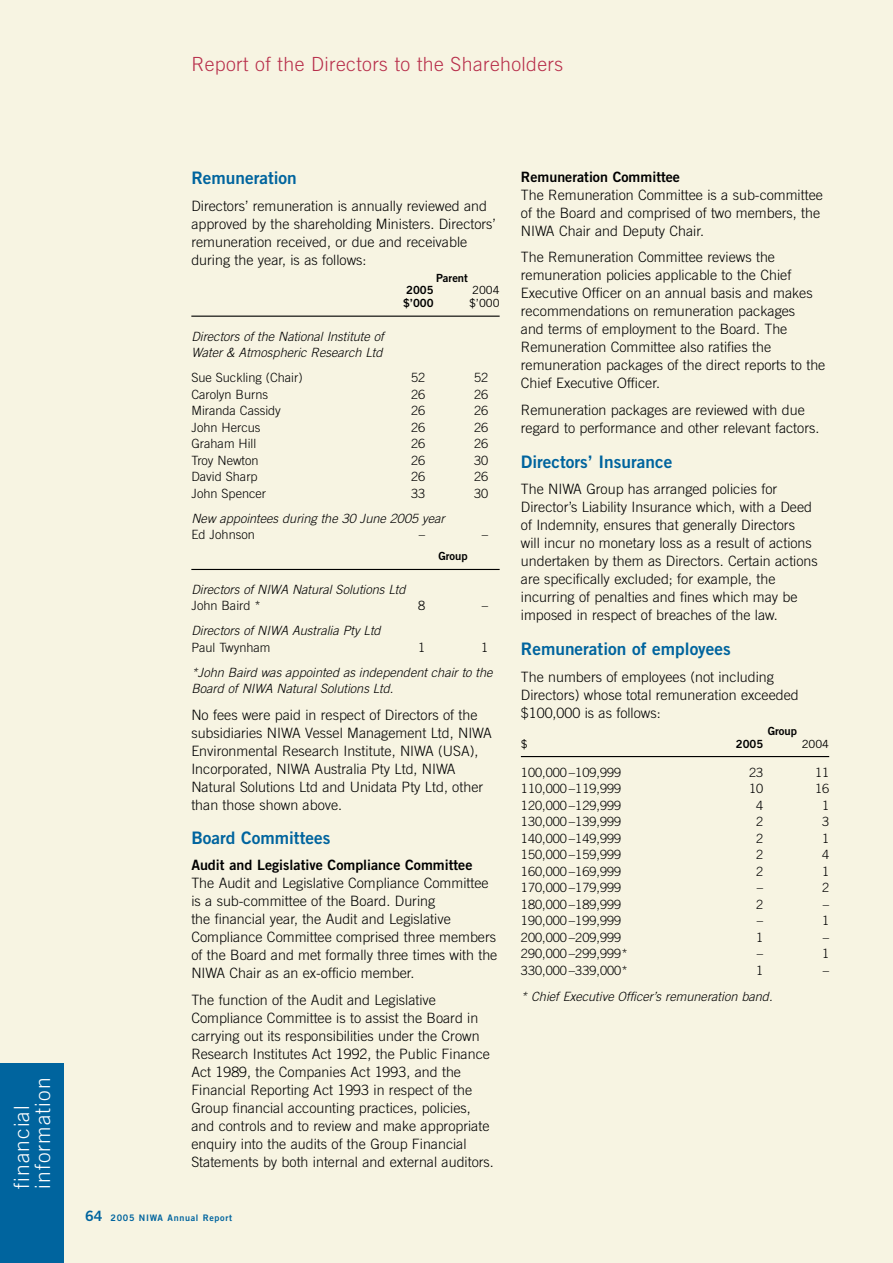
<style>
.page{position:relative;width:893px;height:1263px;background:#f7f4e2}
.page>*{position:absolute;margin:0;border:0;box-sizing:border-box;transform-origin:0 0}
.t1{font:300 21px/21px "Trade Gothic";letter-spacing:.05em;color:#fff}
.t2{font:300 19.5px "Trade Gothic";letter-spacing:.02em;color:#b82f4b}
.t3{font:17.25px "Trade Gothic Bold Two";color:#00649e}
.t4{font:300 14.25px/18px "Trade Gothic";color:#000}
.t5{font:14.25px "Trade Gothic Bold Two";color:#000}
.t6{font:300 12.75px "Trade Gothic";color:#000}
.t7{font:italic 300 12.75px/16.5px "Trade Gothic";color:#000}
.t8{font:11.25px "Trade Gothic Bold Two";color:#000}
.t9{font:11.25px "Trade Gothic";color:#000}
.t10{font:9px "Trade Gothic Bold Two";letter-spacing:.075em;color:#00649e}
.s1{font-size:14.25px}
</style>
<div class="page">
<hr style="left:521px;top:756px;width:308px;height:1px;background:#000">
<hr style="left:191px;top:316px;width:309px;height:1px;background:#000">
<hr style="left:191px;top:569px;width:309px;height:1px;background:#000">
<div style="left:0;top:1063px;width:64px;height:200px;background:#00649e"></div>
<h2 class="t2" style="left:191px;top:52px;width:373px">Report of the Directors to the Shareholders</h2>
<h1 class="t1" style="left:11px;top:1188px;width:112px;rotate:-90deg">financial information</h1>
<p class="t3" style="left:191px;top:167px;width:107px">Remuneration</p>
<p class="t4" style="left:191px;top:196px;width:306px">Directors’ remuneration is annually reviewed and approved by the shareholding Ministers. Directors’ remuneration received, or due and receivable during the year, is as follows:</p>
<p class="t8" style="left:436px;top:271px;width:33px">Parent</p>
<p class="t8" style="left:406px;top:283px;width:29px">2005</p>
<p class="t9" style="left:472px;top:284px;width:29px">2004</p>
<p class="t8" style="left:403px;top:296px;width:32px">$’000</p>
<p class="t9" style="left:469px;top:296px;width:32px">$’000</p>
<p class="t7" style="left:191px;top:328px;width:194px">Directors of the National Institute of<br>Water &amp; Atmospheric Research Ltd</p>
<p class="t6" style="left:191px;top:370px;width:113px">Sue Suckling (Chair)</p>
<p class="t6" style="left:411px;top:370px;width:16px">52</p>
<p class="t6" style="left:474px;top:370px;width:16px">52</p>
<p class="t6" style="left:191px;top:386px;width:78px">Carolyn Burns</p>
<p class="t6" style="left:411px;top:386px;width:16px">26</p>
<p class="t6" style="left:474px;top:386px;width:16px">26</p>
<p class="t6" style="left:191px;top:403px;width:91px">Miranda Cassidy</p>
<p class="t6" style="left:411px;top:403px;width:16px">26</p>
<p class="t6" style="left:474px;top:403px;width:16px">26</p>
<p class="t6" style="left:191px;top:419px;width:71px">John Hercus</p>
<p class="t6" style="left:411px;top:419px;width:16px">26</p>
<p class="t6" style="left:474px;top:419px;width:16px">26</p>
<p class="t6" style="left:191px;top:436px;width:66px">Graham Hill</p>
<p class="t6" style="left:411px;top:436px;width:16px">26</p>
<p class="t6" style="left:474px;top:436px;width:16px">26</p>
<p class="t6" style="left:191px;top:452px;width:69px">Troy Newton</p>
<p class="t6" style="left:411px;top:452px;width:16px">26</p>
<p class="t6" style="left:474px;top:452px;width:16px">30</p>
<p class="t6" style="left:191px;top:469px;width:68px">David Sharp</p>
<p class="t6" style="left:411px;top:469px;width:16px">26</p>
<p class="t6" style="left:474px;top:469px;width:16px">26</p>
<p class="t6" style="left:191px;top:485px;width:76px">John Spencer</p>
<p class="t6" style="left:411px;top:485px;width:16px">33</p>
<p class="t6" style="left:474px;top:485px;width:16px">30</p>
<p class="t7" style="left:191px;top:510px;width:255px">New appointees during the 30 June 2005 year</p>
<p class="t6" style="left:191px;top:527px;width:65px">Ed Johnson</p>
<p class="t6" style="left:419px;top:527px;width:8px">–</p>
<p class="t6" style="left:482px;top:527px;width:8px">–</p>
<p class="t8" style="left:438px;top:549px;width:31px">Group</p>
<p class="t7" style="left:191px;top:581px;width:216px">Directors of NIWA Natural Solutions Ltd</p>
<p class="t6" style="left:191px;top:598px;width:71px">John Baird *</p>
<p class="t6" style="left:418px;top:598px;width:9px">8</p>
<p class="t6" style="left:482px;top:598px;width:8px">–</p>
<p class="t7" style="left:191px;top:622px;width:191px">Directors of NIWA Australia Pty Ltd</p>
<p class="t6" style="left:191px;top:640px;width:81px">Paul Twynham</p>
<p class="t6" style="left:418px;top:640px;width:9px">1</p>
<p class="t6" style="left:481px;top:640px;width:9px">1</p>
<p class="t7" style="left:191px;top:664px;width:303px">*John Baird was appointed as independent chair to the<br>Board of NIWA Natural Solutions Ltd.</p>
<p class="t4" style="left:191px;top:706px;width:302px">No fees were paid in respect of Directors of the subsidiaries NIWA Vessel Management Ltd, NIWA Environmental Research Institute, NIWA (USA), Incorporated, NIWA Australia Pty Ltd, NIWA Natural Solutions Ltd and Unidata Pty Ltd, other than those shown above.</p>
<p class="t3" style="left:191px;top:827px;width:140px">Board Committees</p>
<p class="t5" style="left:191px;top:856px;width:283px">Audit and Legislative Compliance Committee</p>
<p class="t4" style="left:191px;top:874px;width:308px">The Audit and Legislative Compliance Committee is a sub-committee of the Board. During<br>the financial year, the Audit and Legislative Compliance Committee comprised three members of the Board and met formally three times with the NIWA Chair as an ex-officio member.</p>
<p class="t4" style="left:191px;top:990px;width:304px">The function of the Audit and Legislative Compliance Committee is to assist the Board in carrying out its responsibilities under the Crown Research Institutes Act 1992, the Public Finance Act 1989, the Companies Act 1993, and the Financial Reporting Act 1993 in respect of the Group financial accounting practices, policies, and controls and to review and make appropriate enquiry into the audits of the Group Financial Statements by both internal and external auditors.</p>
<p class="t10" style="left:85px;top:1212px;width:149px"><span class="s1">64</span> 2005 NIWA Annual Report</p>
<p class="t5" style="left:521px;top:168px;width:161px">Remuneration Committee</p>
<p class="t4" style="left:521px;top:185px;width:304px">The Remuneration Committee is a sub-committee of the Board and comprised of two members, the<br>NIWA Chair and Deputy Chair.</p>
<p class="t4" style="left:521px;top:248px;width:306px">The Remuneration Committee reviews the remuneration policies applicable to the Chief Executive Officer on an annual basis and makes recommendations on remuneration packages<br>and terms of employment to the Board. The Remuneration Committee also ratifies the remuneration packages of the direct reports to the Chief Executive Officer.</p>
<p class="t4" style="left:521px;top:400px;width:300px">Remuneration packages are reviewed with due regard to performance and other relevant factors.</p>
<p class="t3" style="left:521px;top:451px;width:153px">Directors’ Insurance</p>
<p class="t4" style="left:521px;top:480px;width:298px">The NIWA Group has arranged policies for Director’s Liability Insurance which, with a Deed of Indemnity, ensures that generally Directors<br>will incur no monetary loss as a result of actions undertaken by them as Directors. Certain actions are specifically excluded; for example, the incurring of penalties and fines which may be imposed in respect of breaches of the law.</p>
<p class="t3" style="left:521px;top:638px;width:211px">Remuneration of employees</p>
<p class="t4" style="left:521px;top:667px;width:279px">The numbers of employees (not including<br>Directors) whose total remuneration exceeded $100,000 is as follows:</p>
<p class="t8" style="left:768px;top:724px;width:31px">Group</p>
<p class="t9" style="left:521px;top:737px;width:8px">$</p>
<p class="t8" style="left:736px;top:736px;width:29px">2005</p>
<p class="t9" style="left:802px;top:737px;width:29px">2004</p>
<p class="t6" style="left:521px;top:765px;width:102px">100,000 –109,999</p>
<p class="t6" style="left:749px;top:765px;width:16px">23</p>
<p class="t6" style="left:815px;top:765px;width:16px">11</p>
<p class="t6" style="left:521px;top:781px;width:102px">110,000 –119,999</p>
<p class="t6" style="left:749px;top:781px;width:16px">10</p>
<p class="t6" style="left:815px;top:781px;width:16px">16</p>
<p class="t6" style="left:521px;top:798px;width:102px">120,000 –129,999</p>
<p class="t6" style="left:756px;top:798px;width:9px">4</p>
<p class="t6" style="left:822px;top:798px;width:9px">1</p>
<p class="t6" style="left:521px;top:814px;width:102px">130,000 –139,999</p>
<p class="t6" style="left:756px;top:814px;width:9px">2</p>
<p class="t6" style="left:822px;top:814px;width:9px">3</p>
<p class="t6" style="left:521px;top:831px;width:102px">140,000 –149,999</p>
<p class="t6" style="left:756px;top:831px;width:9px">2</p>
<p class="t6" style="left:822px;top:831px;width:9px">1</p>
<p class="t6" style="left:521px;top:847px;width:102px">150,000 –159,999</p>
<p class="t6" style="left:756px;top:847px;width:9px">2</p>
<p class="t6" style="left:822px;top:847px;width:9px">4</p>
<p class="t6" style="left:521px;top:864px;width:102px">160,000 –169,999</p>
<p class="t6" style="left:756px;top:864px;width:9px">2</p>
<p class="t6" style="left:822px;top:864px;width:9px">1</p>
<p class="t6" style="left:521px;top:880px;width:102px">170,000 –179,999</p>
<p class="t6" style="left:757px;top:880px;width:8px">–</p>
<p class="t6" style="left:822px;top:880px;width:9px">2</p>
<p class="t6" style="left:521px;top:897px;width:102px">180,000 –189,999</p>
<p class="t6" style="left:756px;top:897px;width:9px">2</p>
<p class="t6" style="left:823px;top:897px;width:8px">–</p>
<p class="t6" style="left:521px;top:913px;width:102px">190,000 –199,999</p>
<p class="t6" style="left:757px;top:913px;width:8px">–</p>
<p class="t6" style="left:822px;top:913px;width:9px">1</p>
<p class="t6" style="left:521px;top:930px;width:102px">200,000 –209,999</p>
<p class="t6" style="left:756px;top:930px;width:9px">1</p>
<p class="t6" style="left:823px;top:930px;width:8px">–</p>
<p class="t6" style="left:521px;top:946px;width:108px">290,000 –299,999*</p>
<p class="t6" style="left:757px;top:946px;width:8px">–</p>
<p class="t6" style="left:822px;top:946px;width:9px">1</p>
<p class="t6" style="left:521px;top:963px;width:108px">330,000 –339,000*</p>
<p class="t6" style="left:756px;top:963px;width:9px">1</p>
<p class="t6" style="left:823px;top:963px;width:8px">–</p>
<p class="t7" style="left:521px;top:988px;width:253px">* Chief Executive Officer’s remuneration band.</p>
</div>
